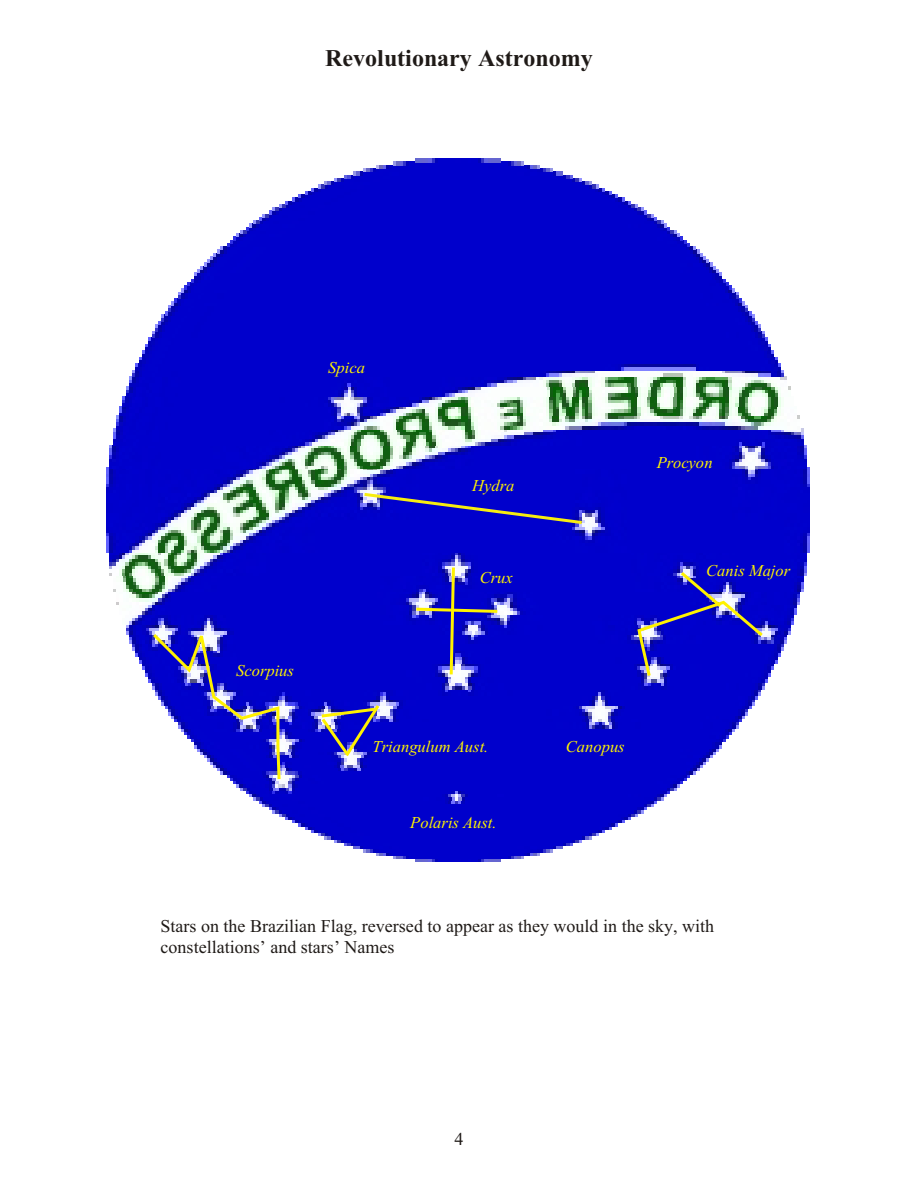
<style>
.page{position:relative;width:918px;height:1188px;background:#fff}
.page>*{position:absolute;margin:0;border:0;box-sizing:border-box;transform-origin:0 0}
.t1{font:700 24px "Times New Roman";color:#1f1a17}
.t2{font:18px/21px "Times New Roman";color:#1f1a17}
.t3{font:italic 16.5px "Times New Roman";letter-spacing:.005em;color:#fff500}
</style>
<div class="page">
<img style="left:416px;top:859px;width:85px;height:3px">
<img style="left:393px;top:855px;width:130px;height:4px">
<img style="left:377px;top:852px;width:163px;height:3px">
<img style="left:364px;top:849px;width:189px;height:3px">
<img style="left:354px;top:846px;width:208px;height:3px">
<img style="left:344px;top:842px;width:228px;height:4px">
<img style="left:334px;top:839px;width:248px;height:3px">
<img style="left:325px;top:836px;width:267px;height:3px">
<img style="left:318px;top:833px;width:280px;height:3px">
<img style="left:312px;top:829px;width:293px;height:4px">
<img style="left:305px;top:826px;width:306px;height:3px">
<img style="left:299px;top:823px;width:319px;height:3px">
<img style="left:292px;top:820px;width:332px;height:3px">
<img style="left:286px;top:816px;width:345px;height:4px">
<img style="left:279px;top:813px;width:358px;height:3px">
<img style="left:273px;top:810px;width:371px;height:3px">
<img style="left:269px;top:807px;width:378px;height:3px">
<hr style="left:263px;top:803px;width:391px;height:4px;background:#00c">
<img style="left:260px;top:800px;width:397px;height:3px">
<img style="left:253px;top:797px;width:410px;height:3px">
<img style="left:250px;top:794px;width:417px;height:3px">
<img style="left:247px;top:790px;width:423px;height:4px">
<img style="left:240px;top:787px;width:436px;height:3px">
<img style="left:237px;top:784px;width:443px;height:3px">
<img style="left:234px;top:781px;width:449px;height:3px">
<hr style="left:289px;top:777px;width:397px;height:4px;background:#00c">
<img style="left:285px;top:774px;width:404px;height:3px">
<img style="left:285px;top:771px;width:411px;height:3px">
<img style="left:282px;top:768px;width:417px;height:3px">
<img style="left:282px;top:764px;width:420px;height:4px">
<img style="left:282px;top:761px;width:424px;height:3px">
<img style="left:282px;top:758px;width:427px;height:3px">
<img style="left:282px;top:755px;width:430px;height:3px">
<img style="left:282px;top:751px;width:433px;height:4px">
<img style="left:288px;top:748px;width:431px;height:3px">
<div style="left:286px;top:741px;width:436px;height:7px;background:#00c"></div>
<img style="left:285px;top:738px;width:440px;height:3px">
<img style="left:285px;top:735px;width:443px;height:3px">
<img style="left:282px;top:732px;width:450px;height:3px">
<img style="left:282px;top:728px;width:453px;height:4px">
<img style="left:282px;top:722px;width:456px;height:6px">
<img style="left:282px;top:719px;width:459px;height:3px">
<img style="left:282px;top:715px;width:463px;height:4px">
<img style="left:289px;top:709px;width:459px;height:6px">
<img style="left:292px;top:706px;width:459px;height:3px">
<img style="left:282px;top:699px;width:472px;height:7px">
<img style="left:282px;top:696px;width:476px;height:3px">
<img style="left:282px;top:689px;width:479px;height:7px">
<img style="left:282px;top:683px;width:482px;height:6px">
<img style="left:149px;top:676px;width:618px;height:7px">
<div style="left:146px;top:670px;width:625px;height:6px;background:#00c"></div>
<div style="left:142px;top:663px;width:632px;height:7px;background:#00c"></div>
<div style="left:139px;top:657px;width:638px;height:6px;background:#00c"></div>
<div style="left:136px;top:650px;width:644px;height:7px;background:#00c"></div>
<div style="left:133px;top:644px;width:651px;height:6px;background:#00c"></div>
<img style="left:129px;top:634px;width:658px;height:10px">
<img style="left:126px;top:624px;width:664px;height:10px">
<img style="left:129px;top:615px;width:664px;height:9px">
<img style="left:142px;top:605px;width:655px;height:10px">
<img style="left:116px;top:592px;width:684px;height:13px">
<img style="left:113px;top:575px;width:690px;height:17px">
<img style="left:110px;top:553px;width:696px;height:22px">
<img style="left:107px;top:468px;width:703px;height:85px">
<img style="left:110px;top:445px;width:696px;height:23px">
<img style="left:113px;top:429px;width:690px;height:16px">
<img style="left:116px;top:416px;width:684px;height:13px">
<img style="left:120px;top:406px;width:661px;height:10px">
<img style="left:123px;top:396px;width:658px;height:10px">
<img style="left:126px;top:387px;width:664px;height:9px">
<img style="left:129px;top:377px;width:658px;height:10px">
<img style="left:133px;top:370px;width:651px;height:7px">
<img style="left:136px;top:364px;width:644px;height:6px">
<div style="left:139px;top:357px;width:638px;height:7px;background:#00c"></div>
<div style="left:142px;top:351px;width:632px;height:6px;background:#00c"></div>
<div style="left:146px;top:344px;width:625px;height:7px;background:#00c"></div>
<div style="left:149px;top:338px;width:618px;height:6px;background:#00c"></div>
<div style="left:152px;top:331px;width:612px;height:7px;background:#00c"></div>
<div style="left:155px;top:325px;width:606px;height:6px;background:#00c"></div>
<hr style="left:159px;top:321px;width:599px;height:4px;background:#00c">
<div style="left:162px;top:315px;width:592px;height:7px;background:#00c"></div>
<hr style="left:165px;top:312px;width:586px;height:3px;background:#00c">
<div style="left:168px;top:305px;width:580px;height:7px;background:#00c"></div>
<hr style="left:172px;top:302px;width:573px;height:3px;background:#00c">
<hr style="left:175px;top:299px;width:566px;height:3px;background:#00c">
<div style="left:178px;top:292px;width:560px;height:7px;background:#00c"></div>
<hr style="left:181px;top:289px;width:554px;height:3px;background:#00c">
<hr style="left:185px;top:286px;width:547px;height:3px;background:#00c">
<hr style="left:188px;top:282px;width:540px;height:4px;background:#00c">
<hr style="left:191px;top:279px;width:534px;height:4px;background:#00c">
<div style="left:194px;top:273px;width:528px;height:6px;background:#00c"></div>
<hr style="left:198px;top:269px;width:521px;height:4px;background:#00c">
<hr style="left:201px;top:266px;width:514px;height:4px;background:#00c">
<hr style="left:204px;top:263px;width:508px;height:3px;background:#00c">
<hr style="left:207px;top:260px;width:502px;height:3px;background:#00c">
<hr style="left:211px;top:256px;width:495px;height:4px;background:#00c">
<img style="left:214px;top:253px;width:488px;height:3px">
<img style="left:217px;top:250px;width:482px;height:3px">
<img style="left:220px;top:247px;width:476px;height:3px">
<hr style="left:227px;top:243px;width:462px;height:4px;background:#00c">
<img style="left:230px;top:240px;width:456px;height:3px">
<img style="left:234px;top:237px;width:449px;height:3px">
<img style="left:237px;top:234px;width:443px;height:3px">
<hr style="left:240px;top:230px;width:436px;height:4px;background:#00c">
<img style="left:247px;top:227px;width:423px;height:3px">
<img style="left:250px;top:224px;width:417px;height:3px">
<img style="left:253px;top:221px;width:410px;height:3px">
<hr style="left:260px;top:217px;width:397px;height:4px;background:#00c">
<img style="left:263px;top:214px;width:391px;height:3px">
<img style="left:269px;top:211px;width:378px;height:3px">
<img style="left:273px;top:208px;width:371px;height:3px">
<img style="left:279px;top:204px;width:358px;height:4px">
<img style="left:286px;top:201px;width:345px;height:3px">
<img style="left:292px;top:198px;width:332px;height:3px">
<img style="left:299px;top:195px;width:319px;height:3px">
<img style="left:305px;top:191px;width:306px;height:4px">
<img style="left:312px;top:188px;width:293px;height:3px">
<img style="left:318px;top:185px;width:280px;height:3px">
<img style="left:325px;top:182px;width:267px;height:3px">
<img style="left:334px;top:178px;width:248px;height:4px">
<img style="left:344px;top:175px;width:228px;height:3px">
<img style="left:354px;top:172px;width:208px;height:3px">
<img style="left:364px;top:169px;width:189px;height:3px">
<img style="left:377px;top:165px;width:163px;height:4px">
<img style="left:393px;top:162px;width:130px;height:3px">
<img style="left:416px;top:159px;width:85px;height:3px">
<svg style="left:361px;top:491px;width:224px;height:35px;background:#1c1bbc"></svg>
<svg style="left:318px;top:702px;width:64px;height:58px;background:#4240b7"></svg>
<svg style="left:413px;top:564px;width:87px;height:113px;background:#2929c2"></svg>
<svg style="left:636px;top:569px;width:130px;height:110px;background:#1f1fc3"></svg>
<svg style="left:150px;top:625px;width:132px;height:157px"></svg>
<h1 class="t1" style="left:325px;top:50px;width:269px">Revolutionary Astronomy</h1>
<p class="t3" style="left:328px;top:362px;width:38px">Spica</p>
<p class="t3" style="left:236px;top:664px;width:59px">Scorpius</p>
<p class="t3" style="left:472px;top:480px;width:44px">Hydra</p>
<p class="t3" style="left:480px;top:572px;width:34px">Crux</p>
<p class="t3" style="left:372px;top:741px;width:117px">Triangulum Aust.</p>
<p class="t3" style="left:410px;top:816px;width:88px">Polaris Aust.</p>
<p class="t3" style="left:657px;top:456px;width:57px">Procyon</p>
<p class="t3" style="left:706px;top:564px;width:86px">Canis Major</p>
<p class="t3" style="left:566px;top:741px;width:60px">Canopus</p>
<p class="t2" style="left:161px;top:917px;width:555px">Stars on the Brazilian Flag, reversed to appear as they would in the sky, with constellations’ and stars’ Names</p>
<p class="t2" style="left:455px;top:1130px;width:10px">4</p>
</div>
